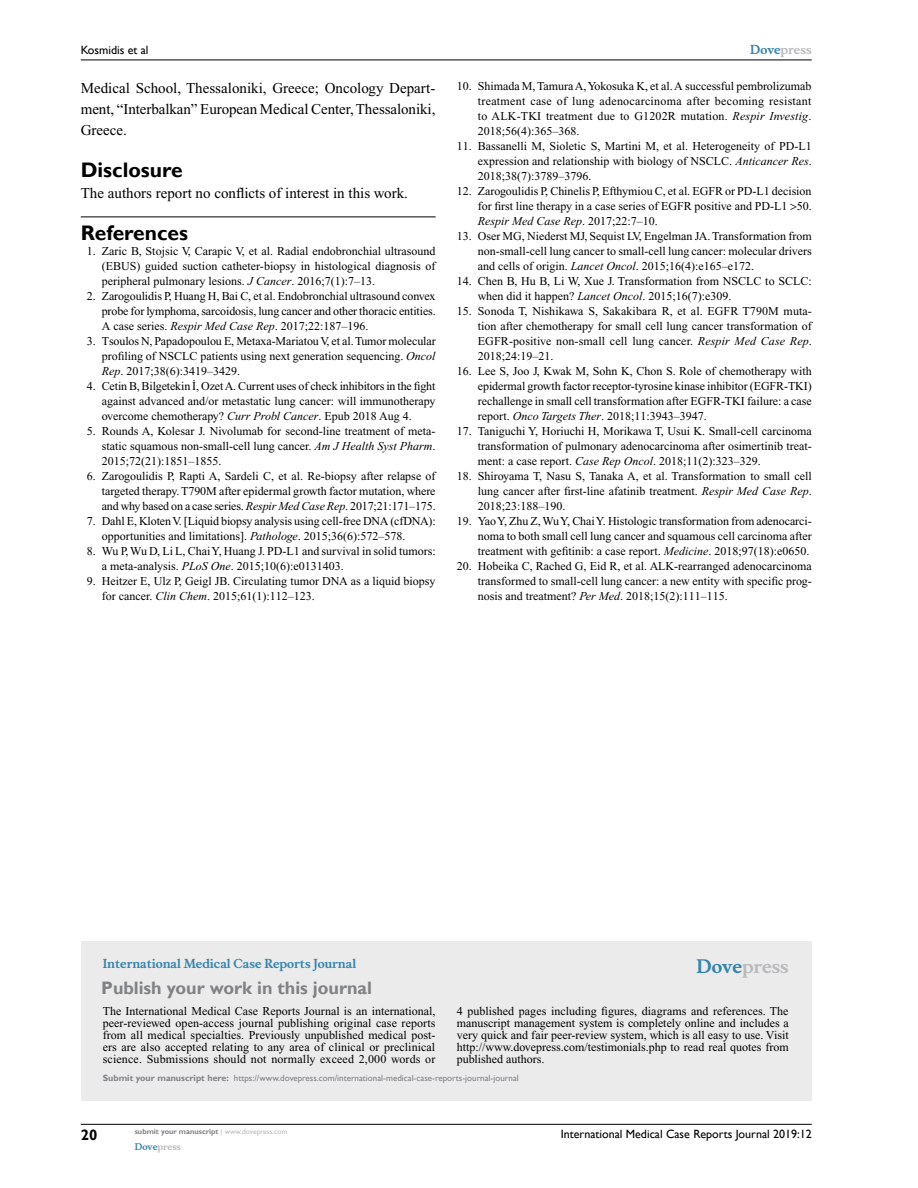
<style>
.page{position:relative;width:918px;height:1188px;background:#fff}
.page>*{position:absolute;margin:0;border:0;box-sizing:border-box;transform-origin:0 0}
.t1{font:700 21px "Gill Sans";color:#000}
.t2{font:700 18px "Gill Sans";color:#808285}
.t3{font:700 18px "Musee";color:#b8babc}
.t4{font:15px/21px "Times New Roman";color:#000;text-align:justify}
.t5{font:700 15px "Gill Sans";color:#000}
.t6{font:12px/15px "Times New Roman";color:#000;text-align:justify}
.t7{font:12px "Gill Sans";color:#000}
.t8{font:700 12px "Musee";color:#3785ad}
.t9{font:700 12px "Musee";color:#b8babc}
.t10{font:9px "Gill Sans";color:#808285}
.t11{font:700 9px "Musee";color:#b8babc}
.t12{font:700 7.5px "Gill Sans";color:#808285}
.s1{font-style:italic}
.s2{font-style:inherit}
.s3{color:#3785ad}
.s4{font-weight:700}
.s5{font-weight:400;color:#b8babc}
</style>
<div class="page">
<div style="left:81px;top:941px;width:731px;height:160px;background:#ebebec"></div>
<hr style="left:81px;top:1124px;width:731px;height:1px;background:#000">
<hr style="left:81px;top:60px;width:731px;height:1px;background:#000">
<hr style="left:81px;top:217px;width:355px;height:1px;background:#000">
<p class="t7" style="left:81px;top:43px;width:69px">Kosmidis et al</p>
<p class="t4" style="left:81px;top:77px;width:356px">Medical School, Thessaloniki, Greece; Oncology Depart&shy;ment, “Interbalkan” European Medical Center, Thessaloniki, Greece.</p>
<h1 class="t1" style="left:81px;top:157px;width:103px">Disclosure</h1>
<p class="t4" style="left:81px;top:182px;width:329px">The authors report no conflicts of interest in this work.</p>
<h1 class="t1" style="left:81px;top:220px;width:109px">References</h1>
<p class="t6" style="left:102px;top:243px;width:335px;text-indent:-15px">1. Zaric B, Stojsic V, Carapic V, et al. Radial endobronchial ultrasound (EBUS) guided suction catheter-biopsy in histological diagnosis of peripheral pulmonary lesions. <span class="s1">J Cancer</span>. 2016;7(1):7–13.</p>
<p class="t6" style="left:102px;top:288px;width:336px;text-indent:-15px">2. Zarogoulidis P, Huang H, Bai C, et al. Endobronchial ultrasound convex probe for lymphoma, sarcoidosis, lung cancer and other thoracic entities.<br>A case series. <span class="s1">Respir Med Case Rep</span>. 2017;22:187–196.</p>
<p class="t6" style="left:102px;top:333px;width:335px;text-indent:-15px">3. Tsoulos N, Papadopoulou E, Metaxa-Mariatou V, et al. Tumor molecular profiling of NSCLC patients using next generation sequencing. <span class="s1">Oncol Rep</span>. 2017;38(6):3419–3429.</p>
<p class="t6" style="left:102px;top:378px;width:335px;text-indent:-15px">4. Cetin B, Bilgetekin <span class="s2">İ</span>, Ozet A. Current uses of check inhibitors in the fight against advanced and/or metastatic lung cancer: will immunotherapy overcome chemotherapy? <span class="s1">Curr Probl Cancer</span>. Epub 2018 Aug 4.</p>
<p class="t6" style="left:102px;top:423px;width:335px;text-indent:-15px">5. Rounds A, Kolesar J. Nivolumab for second-line treatment of meta&shy;static squamous non-small-cell lung cancer. <span class="s1">Am J Health Syst Pharm</span>.<br>2015;72(21):1851–1855.</p>
<p class="t6" style="left:102px;top:468px;width:335px;text-indent:-15px">6. Zarogoulidis P, Rapti A, Sardeli C, et al. Re-biopsy after relapse of targeted therapy. T790M after epidermal growth factor mutation, where and why based on a case series. <span class="s1">Respir Med Case Rep</span>. 2017;21:171–175.</p>
<p class="t6" style="left:102px;top:513px;width:336px;text-indent:-15px">7. Dahl E, Kloten V. [Liquid biopsy analysis using cell-free DNA (cfDNA): opportunities and limitations]. <span class="s1">Pathologe</span>. 2015;36(6):572–578.</p>
<p class="t6" style="left:102px;top:543px;width:335px;text-indent:-15px">8. Wu P, Wu D, Li L, Chai Y, Huang J. PD-L1 and survival in solid tumors: a meta-analysis. <span class="s1">PLoS One</span>. 2015;10(6):e0131403.</p>
<p class="t6" style="left:102px;top:573px;width:335px;text-indent:-15px">9. Heitzer E, Ulz P, Geigl JB. Circulating tumor DNA as a liquid biopsy for cancer. <span class="s1">Clin Chem</span>. 2015;61(1):112–123.</p>
<p class="t9" style="left:750px;top:43px;width:63px"><span class="s3">Dove</span>press</p>
<p class="t6" style="left:478px;top:79px;width:335px;text-indent:-21px">10. Shimada M, Tamura A, Yokosuka K, et al. A successful pembrolizumab treatment case of lung adenocarcinoma after becoming resistant to ALK-TKI treatment due to G1202R mutation. <span class="s1">Respir Investig</span>.<br>2018;56(4):365–368.</p>
<p class="t6" style="left:478px;top:139px;width:335px;text-indent:-21px">11. Bassanelli M, Sioletic S, Martini M, et al. Heterogeneity of PD-L1 expression and relationship with biology of NSCLC. <span class="s1">Anticancer Res</span>.<br>2018;38(7):3789–3796.</p>
<p class="t6" style="left:478px;top:184px;width:335px;text-indent:-21px">12. Zarogoulidis P, Chinelis P, Efthymiou C, et al. EGFR or PD-L1 decision for first line therapy in a case series of EGFR positive and PD-L1 50.<br><span class="s1">Respir Med Case Rep</span>. 2017;22:7–10.</p>
<p class="t6" style="left:478px;top:229px;width:335px;text-indent:-21px">13. Oser MG, Niederst MJ, Sequist LV, Engelman JA. Transformation from non-small-cell lung cancer to small-cell lung cancer: molecular drivers and cells of origin. <span class="s1">Lancet Oncol</span>. 2015;16(4):e165–e172.</p>
<p class="t6" style="left:478px;top:274px;width:335px;text-indent:-21px">14. Chen B, Hu B, Li W, Xue J. Transformation from NSCLC to SCLC: when did it happen? <span class="s1">Lancet Oncol</span>. 2015;16(7):e309.</p>
<p class="t6" style="left:478px;top:304px;width:336px;text-indent:-21px">15. Sonoda T, Nishikawa S, Sakakibara R, et al. EGFR T790M muta&shy;tion after chemotherapy for small cell lung cancer transformation of EGFR-positive non-small cell lung cancer. <span class="s1">Respir Med Case Rep</span>.<br>2018;24:19–21.</p>
<p class="t6" style="left:478px;top:364px;width:335px;text-indent:-21px">16. Lee S, Joo J, Kwak M, Sohn K, Chon S. Role of chemotherapy with epidermal growth factor receptor-tyrosine kinase inhibitor (EGFR-TKI) rechallenge in small cell transformation after EGFR-TKI failure: a case report. <span class="s1">Onco Targets Ther</span>. 2018;11:3943–3947.</p>
<p class="t6" style="left:478px;top:424px;width:335px;text-indent:-21px">17. Taniguchi Y, Horiuchi H, Morikawa T, Usui K. Small-cell carcinoma transformation of pulmonary adenocarcinoma after osimertinib treat&shy;ment: a case report. <span class="s1">Case Rep Oncol</span>. 2018;11(2):323–329.</p>
<p class="t6" style="left:478px;top:469px;width:335px;text-indent:-21px">18. Shiroyama T, Nasu S, Tanaka A, et al. Transformation to small cell lung cancer after first-line afatinib treatment. <span class="s1">Respir Med Case Rep</span>.<br>2018;23:188–190.</p>
<p class="t6" style="left:478px;top:514px;width:335px;text-indent:-21px">19. Yao Y, Zhu Z, Wu Y, Chai Y. Histologic transformation from adenocarci&shy;noma to both small cell lung cancer and squamous cell carcinoma after treatment with gefitinib: a case report. <span class="s1">Medicine</span>. 2018;97(18):e0650.</p>
<p class="t6" style="left:478px;top:559px;width:335px;text-indent:-21px">20. Hobeika C, Rached G, Eid R, et al. ALK-rearranged adenocarcinoma transformed to small-cell lung cancer: a new entity with specific prog&shy;nosis and treatment? <span class="s1">Per Med</span>. 2018;15(2):111–115.</p>
<p class="t8" style="left:103px;top:956px;width:255px">International Medical Case Reports Journal</p>
<h2 class="t2" style="left:101px;top:977px;width:272px">Publish your work in this journal</h2>
<h2 class="t3" style="left:697px;top:955px;width:94px"><span class="s3">Dove</span>press</h2>
<p class="t6" style="left:103px;top:1005px;width:334px;line-height:12px">The International Medical Case Reports Journal is an international, peer-reviewed open-access journal publishing original case reports from all medical specialties. Previously unpublished medical post&shy;ers are also accepted relating to any area of clinical or preclinical science. Submissions should not normally exceed 2,000 words or</p>
<p class="t6" style="left:457px;top:1005px;width:333px;line-height:12px">4 published pages including figures, diagrams and references. The manuscript management system is completely online and includes a very quick and fair peer-review system, which is all easy to use. Visit http://www.dovepress.com/testimonials.php to read real quotes from published authors.</p>
<p class="t10" style="left:103px;top:1072px;width:418px"><span class="s4">Submit your manuscript here:</span> https://www.dovepress.com/international-medical-case-reports-journal-journal</p>
<p class="t5" style="left:81px;top:1126px;width:18px">20</p>
<p class="t12" style="left:135px;top:1127px;width:154px">submit your manuscript <span class="s5">| www.dovepress.com</span></p>
<p class="t11" style="left:135px;top:1141px;width:48px"><span class="s3">Dove</span>press</p>
<p class="t7" style="left:561px;top:1127px;width:252px">International Medical Case Reports Journal 2019:12</p>
</div>
